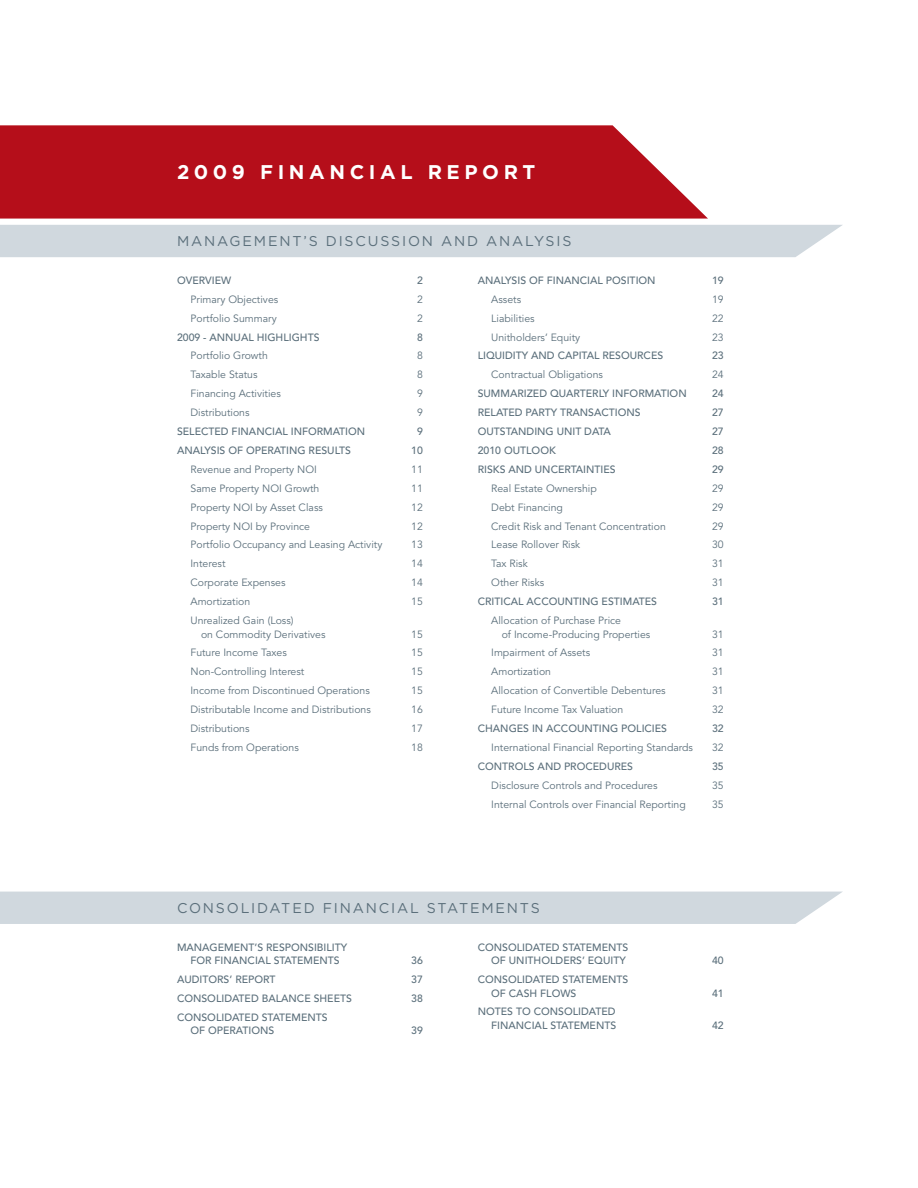
<style>
.page{position:relative;width:918px;height:1188px;background:#fff}
.page>*{position:absolute;margin:0;border:0;box-sizing:border-box;transform-origin:0 0}
.t1{font:700 19.8px "Gotham";letter-spacing:.23em;color:#fff}
.t2{font:14.1px "Gotham";letter-spacing:.13em;color:#5b6f7b}
.t3{font:10.5px/13.5px "Avenir LT Std";color:#5b6f7b}
.t4{font:500 10.5px/13.5px "Avenir LT Std";color:#5b6f7b}
</style>
<div class="page">
<div style="left:0;top:225px;width:842px;height:32px;background:#d0d8de"></div>
<div style="left:0;top:892px;width:842px;height:32px;background:#d0d8de"></div>
<svg style="left:0;top:125px;width:708px;height:94px;background:#ba1f2a"></svg>
<h1 class="t1" style="left:177px;top:161px;width:360px">2009 FINANCIAL REPORT</h1>
<h2 class="t2" style="left:177px;top:233px;width:396px">MANAGEM ENT’S DISCUSSION AND ANALYSIS</h2>
<p class="t4" style="left:177px;top:274px;width:56px">OVERVIEW</p>
<p class="t4" style="left:417px;top:274px;width:7px">2</p>
<p class="t3" style="left:191px;top:293px;width:89px">Primary Objectives</p>
<p class="t3" style="left:417px;top:293px;width:7px">2</p>
<p class="t3" style="left:191px;top:312px;width:88px">Portfolio Summary</p>
<p class="t3" style="left:417px;top:312px;width:7px">2</p>
<p class="t4" style="left:177px;top:330px;width:144px">2009 - ANNUAL HIGHLIGHTS</p>
<p class="t4" style="left:417px;top:330px;width:7px">8</p>
<p class="t3" style="left:191px;top:349px;width:79px">Portfolio Growth</p>
<p class="t3" style="left:417px;top:349px;width:7px">8</p>
<p class="t3" style="left:191px;top:368px;width:69px">Taxable Status</p>
<p class="t3" style="left:417px;top:368px;width:7px">8</p>
<p class="t3" style="left:191px;top:387px;width:92px">Financing Activities</p>
<p class="t3" style="left:417px;top:387px;width:7px">9</p>
<p class="t3" style="left:191px;top:406px;width:61px">Distributions</p>
<p class="t3" style="left:417px;top:406px;width:7px">9</p>
<p class="t4" style="left:177px;top:425px;width:190px">SELECTED FINANCIAL INFORMATION</p>
<p class="t4" style="left:417px;top:425px;width:7px">9</p>
<p class="t4" style="left:177px;top:444px;width:176px">ANALYSIS OF OPERATING RESULTS</p>
<p class="t4" style="left:411px;top:444px;width:13px">10</p>
<p class="t3" style="left:191px;top:463px;width:128px">Revenue and Property NOI</p>
<p class="t3" style="left:411px;top:463px;width:13px">11</p>
<p class="t3" style="left:191px;top:482px;width:130px">Same Property NOI Growth</p>
<p class="t3" style="left:411px;top:482px;width:13px">11</p>
<p class="t3" style="left:191px;top:501px;width:134px">Property NOI by Asset Class</p>
<p class="t3" style="left:411px;top:501px;width:13px">12</p>
<p class="t3" style="left:191px;top:520px;width:121px">Property NOI by Province</p>
<p class="t3" style="left:411px;top:520px;width:13px">12</p>
<p class="t3" style="left:191px;top:538px;width:193px">Portfolio Occupancy and Leasing Activity</p>
<p class="t3" style="left:411px;top:538px;width:13px">13</p>
<p class="t3" style="left:191px;top:557px;width:37px">Interest</p>
<p class="t3" style="left:411px;top:557px;width:13px">14</p>
<p class="t3" style="left:191px;top:576px;width:97px">Corporate Expenses</p>
<p class="t3" style="left:411px;top:576px;width:13px">14</p>
<p class="t3" style="left:191px;top:595px;width:61px">Amortization</p>
<p class="t3" style="left:411px;top:595px;width:13px">15</p>
<p class="t3" style="left:201px;top:614px;width:126px;text-indent:-10px">Unrealized Gain (Loss)<br>on Commodity Derivatives</p>
<p class="t3" style="left:411px;top:628px;width:13px">15</p>
<p class="t3" style="left:191px;top:646px;width:98px">Future Income Taxes</p>
<p class="t3" style="left:411px;top:646px;width:13px">15</p>
<p class="t3" style="left:191px;top:665px;width:115px">Non-Controlling Interest</p>
<p class="t3" style="left:411px;top:665px;width:13px">15</p>
<p class="t3" style="left:191px;top:684px;width:181px">Income from Discontinued Operations</p>
<p class="t3" style="left:411px;top:684px;width:13px">15</p>
<p class="t3" style="left:191px;top:703px;width:182px">Distributable Income and Distributions</p>
<p class="t3" style="left:411px;top:703px;width:13px">16</p>
<p class="t3" style="left:191px;top:722px;width:61px">Distributions</p>
<p class="t3" style="left:411px;top:722px;width:13px">17</p>
<p class="t3" style="left:191px;top:741px;width:110px">Funds from Operations</p>
<p class="t3" style="left:411px;top:741px;width:13px">18</p>
<p class="t4" style="left:478px;top:274px;width:179px">ANALYSIS OF FINANCIAL POSITION</p>
<p class="t4" style="left:712px;top:274px;width:13px">19</p>
<p class="t3" style="left:491px;top:293px;width:31px">Assets</p>
<p class="t3" style="left:712px;top:293px;width:13px">19</p>
<p class="t3" style="left:491px;top:312px;width:45px">Liabilities</p>
<p class="t3" style="left:712px;top:312px;width:13px">22</p>
<p class="t3" style="left:491px;top:331px;width:91px">Unitholders’ Equity</p>
<p class="t3" style="left:712px;top:331px;width:13px">23</p>
<p class="t4" style="left:478px;top:349px;width:187px">LIQUIDITY AND CAPITAL RESOURCES</p>
<p class="t4" style="left:712px;top:349px;width:13px">23</p>
<p class="t3" style="left:491px;top:368px;width:113px">Contractual Obligations</p>
<p class="t3" style="left:712px;top:368px;width:13px">24</p>
<p class="t4" style="left:478px;top:387px;width:210px">SUMMARIZED QUARTERLY INFORMATION</p>
<p class="t4" style="left:712px;top:387px;width:13px">24</p>
<p class="t4" style="left:478px;top:406px;width:164px">RELATED PARTY TRANSACTIONS</p>
<p class="t4" style="left:712px;top:406px;width:13px">27</p>
<p class="t4" style="left:478px;top:425px;width:135px">OUTSTANDING UNIT DATA</p>
<p class="t4" style="left:712px;top:425px;width:13px">27</p>
<p class="t4" style="left:478px;top:444px;width:80px">2010 OUTLOOK</p>
<p class="t4" style="left:712px;top:444px;width:13px">28</p>
<p class="t4" style="left:478px;top:463px;width:139px">RISKS AND UNCERTAINTIES</p>
<p class="t4" style="left:712px;top:463px;width:13px">29</p>
<p class="t3" style="left:491px;top:482px;width:107px">Real Estate Ownership</p>
<p class="t3" style="left:712px;top:482px;width:13px">29</p>
<p class="t3" style="left:491px;top:501px;width:73px">Debt Financing</p>
<p class="t3" style="left:712px;top:501px;width:13px">29</p>
<p class="t3" style="left:491px;top:520px;width:176px">Credit Risk and Tenant Concentration</p>
<p class="t3" style="left:712px;top:520px;width:13px">29</p>
<p class="t3" style="left:491px;top:538px;width:91px">Lease Rollover Risk</p>
<p class="t3" style="left:712px;top:538px;width:13px">30</p>
<p class="t3" style="left:491px;top:557px;width:38px">Tax Risk</p>
<p class="t3" style="left:712px;top:557px;width:13px">31</p>
<p class="t3" style="left:491px;top:576px;width:55px">Other Risks</p>
<p class="t3" style="left:712px;top:576px;width:13px">31</p>
<p class="t4" style="left:478px;top:595px;width:181px">CRITICAL ACCOUNTING ESTIMATES</p>
<p class="t4" style="left:712px;top:595px;width:13px">31</p>
<p class="t3" style="left:502px;top:614px;width:150px;text-indent:-10px">Allocation of Purchase Price<br>of Income-Producing Properties</p>
<p class="t3" style="left:712px;top:628px;width:13px">31</p>
<p class="t3" style="left:491px;top:646px;width:101px">Impairment of Assets</p>
<p class="t3" style="left:712px;top:646px;width:13px">31</p>
<p class="t3" style="left:491px;top:665px;width:61px">Amortization</p>
<p class="t3" style="left:712px;top:665px;width:13px">31</p>
<p class="t3" style="left:491px;top:684px;width:176px">Allocation of Convertible Debentures</p>
<p class="t3" style="left:712px;top:684px;width:13px">31</p>
<p class="t3" style="left:491px;top:703px;width:134px">Future Income Tax Valuation</p>
<p class="t3" style="left:712px;top:703px;width:13px">32</p>
<p class="t4" style="left:478px;top:722px;width:191px">CHANGES IN ACCOUNTING POLICIES</p>
<p class="t4" style="left:712px;top:722px;width:13px">32</p>
<p class="t3" style="left:491px;top:741px;width:203px">International Financial Reporting Standards</p>
<p class="t3" style="left:712px;top:741px;width:13px">32</p>
<p class="t4" style="left:478px;top:760px;width:157px">CONTROLS AND PROCEDURES</p>
<p class="t4" style="left:712px;top:760px;width:13px">35</p>
<p class="t3" style="left:491px;top:779px;width:168px">Disclosure Controls and Procedures</p>
<p class="t3" style="left:712px;top:779px;width:13px">35</p>
<p class="t3" style="left:491px;top:798px;width:196px">Internal Controls over Financial Reporting</p>
<p class="t3" style="left:712px;top:798px;width:13px">35</p>
<h2 class="t2" style="left:177px;top:900px;width:12px">CONSOLI</h2>
<h2 class="t2" style="left:257px;top:900px;width:24px">DATE</h2>
<h2 class="t2" style="left:304px;top:900px;width:31px">D FINANCIAL</h2>
<h2 class="t2" style="left:427px;top:900px;width:12px">STATE</h2>
<h2 class="t2" style="left:481px;top:900px;width:26px">MENTS</h2>
<p class="t4" style="left:177px;top:941px;width:172px;text-align:center">MANAGEMENT’S RESPONSIBILITY<br>FOR FINANCIAL STATEMENTS</p>
<p class="t4" style="left:411px;top:954px;width:13px">36</p>
<p class="t4" style="left:177px;top:973px;width:100px">AUDITORS’ REPORT</p>
<p class="t4" style="left:411px;top:973px;width:13px">37</p>
<p class="t4" style="left:177px;top:992px;width:177px">CONSOLIDATED BALANCE SHEETS</p>
<p class="t4" style="left:411px;top:992px;width:13px">38</p>
<p class="t4" style="left:191px;top:1011px;width:139px;text-indent:-14px">CONSOLIDATED STATEMENTS<br>OF OPERATIONS</p>
<p class="t4" style="left:411px;top:1024px;width:13px">39</p>
<p class="t4" style="left:478px;top:941px;width:152px;text-align:right">CONSOLIDATED STATEMENTS<br>OF UNITHOLDERS’ EQUITY</p>
<p class="t4" style="left:491px;top:973px;width:139px;text-indent:-14px">CONSOLIDATED STATEMENTS<br>OF CASH FLOWS</p>
<p class="t4" style="left:478px;top:1005px;width:140px;text-align:right">NOTES TO CONSOLIDATED<br>FINANCIAL STATEMENTS</p>
<p class="t4" style="left:712px;top:954px;width:13px">40</p>
<p class="t4" style="left:712px;top:986px;width:13px">41</p>
<p class="t4" style="left:712px;top:1019px;width:13px">42</p>
</div>
